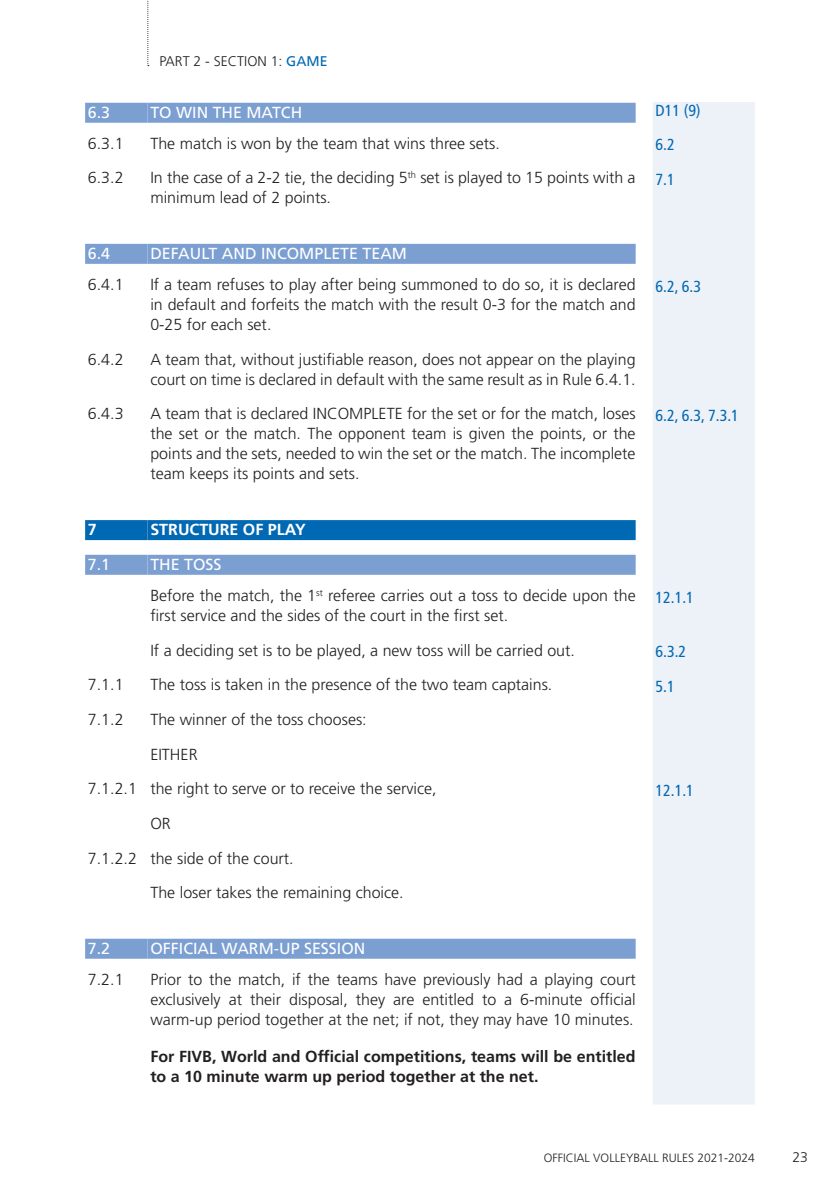
<style>
.page{position:relative;width:840px;height:1191px;background:#fff}
.page>*{position:absolute;margin:0;border:0;box-sizing:border-box;transform-origin:0 0}
.t1{font:300 16px/20px "Frutiger LT Std";color:#231f20}
.t2{font:700 16px/20px "Frutiger LT Std";color:#231f20}
.t3{font:16px "Frutiger LT Std";color:#fff}
.t4{font:condensed 16px "Frutiger LT Std";color:#0168b3}
.t5{font:700 16px "Frutiger";color:#fff}
.t6{font:300 14px "Frutiger LT Std";color:#231f20}
.t7{font:300 12px "Frutiger LT Std";color:#231f20}
.s1{font-weight:400;color:#0168b3}
.s2{font-weight:400;color:#fff}
</style>
<div class="page">
<svg style="left:147px;top:0;width:2px;height:66px"></svg>
<div style="left:653px;top:102px;width:101px;height:1002px;background:#edf1f8"></div>
<div style="left:85px;top:103px;width:62px;height:20px;background:#7c9fd2"></div>
<div style="left:147px;top:103px;width:488px;height:20px;background:#7c9fd2"></div>
<div style="left:85px;top:244px;width:62px;height:20px;background:#7c9fd2"></div>
<div style="left:147px;top:244px;width:488px;height:20px;background:#7c9fd2"></div>
<div style="left:85px;top:520px;width:62px;height:20px;background:#0168b3"></div>
<div style="left:147px;top:520px;width:488px;height:20px;background:#0168b3"></div>
<div style="left:85px;top:555px;width:62px;height:20px;background:#7c9fd2"></div>
<div style="left:147px;top:555px;width:488px;height:20px;background:#7c9fd2"></div>
<div style="left:85px;top:938px;width:62px;height:20px;background:#7c9fd2"></div>
<div style="left:147px;top:938px;width:488px;height:20px;background:#7c9fd2"></div>
<p class="t6" style="left:159px;top:53px;width:169px">PART 2 - SECTION 1: <span class="s1">GAME</span></p>
<p class="t3" style="left:88px;top:103px;width:24px">6.3</p>
<p class="t3" style="left:150px;top:103px;width:153px">TO WIN THE MATCH</p>
<p class="t4" style="left:655px;top:101px;width:46px">D11 (9)</p>
<p class="t1" style="left:88px;top:133px;width:37px">6.3.1</p>
<p class="t1" style="left:150px;top:133px;width:351px">The match is won by the team that wins three sets.</p>
<p class="t4" style="left:655px;top:136px;width:21px">6.2</p>
<p class="t1" style="left:88px;top:168px;width:37px">6.3.2</p>
<p class="t1" style="left:150px;top:168px;width:486px">In the case of a 2-2 tie, the deciding 5<sup>th</sup> set is played to 15 points with a minimum lead of 2 points.</p>
<p class="t4" style="left:655px;top:170px;width:21px">7.1</p>
<p class="t3" style="left:88px;top:244px;width:24px">6.4</p>
<p class="t3" style="left:150px;top:244px;width:258px">DEFAULT AND INCOMPLETE TEAM</p>
<p class="t1" style="left:88px;top:274px;width:37px">6.4.1</p>
<p class="t1" style="left:150px;top:274px;width:486px;text-align:justify">If a team refuses to play after being summoned to do so, it is declared in default and forfeits the match with the result 0-3 for the match and 0-25 for each set.</p>
<p class="t4" style="left:655px;top:277px;width:47px">6.2, 6.3</p>
<p class="t1" style="left:88px;top:349px;width:37px">6.4.2</p>
<p class="t1" style="left:150px;top:349px;width:486px">A team that, without justifiable reason, does not appear on the playing court on time is declared in default with the same result as in Rule 6.4.1.</p>
<p class="t1" style="left:88px;top:404px;width:37px">6.4.3</p>
<p class="t1" style="left:150px;top:404px;width:486px;text-align:justify">A team that is declared INCOMPLETE for the set or for the match, loses the set or the match. The opponent team is given the points, or the points and the sets, needed to win the set or the match. The incomplete team keeps its points and sets.</p>
<p class="t4" style="left:655px;top:406px;width:85px">6.2, 6.3, 7.3.1</p>
<p class="t5" style="left:88px;top:520px;width:10px">7</p>
<p class="t5" style="left:150px;top:520px;width:157px">STRUCTURE OF PLAY</p>
<p class="t3" style="left:88px;top:555px;width:24px">7.1</p>
<p class="t1" style="left:150px;top:549px;width:486px;line-height:30.6px"><span class="s2">THE TOSS<br></span>Before the match, the 1<sup>st</sup> referee carries out a toss to decide upon the</p>
<p class="t1" style="left:150px;top:605px;width:359px">first service and the sides of the court in the first set.</p>
<p class="t4" style="left:655px;top:587px;width:40px">12.1.1</p>
<p class="t1" style="left:150px;top:640px;width:426px">If a deciding set is to be played, a new toss will be carried out.</p>
<p class="t4" style="left:655px;top:642px;width:32px">6.3.2</p>
<p class="t1" style="left:88px;top:675px;width:37px">7.1.1</p>
<p class="t1" style="left:150px;top:675px;width:403px">The toss is taken in the presence of the two team captains.</p>
<p class="t4" style="left:655px;top:677px;width:21px">5.1</p>
<p class="t1" style="left:88px;top:709px;width:37px">7.1.2</p>
<p class="t1" style="left:150px;top:709px;width:218px">The winner of the toss chooses:</p>
<p class="t1" style="left:150px;top:744px;width:49px">EITHER</p>
<p class="t1" style="left:88px;top:779px;width:350px">7.1.2.1 the right to serve or to receive the service,</p>
<p class="t4" style="left:655px;top:781px;width:40px">12.1.1</p>
<p class="t1" style="left:150px;top:813px;width:22px">OR</p>
<p class="t1" style="left:88px;top:848px;width:207px">7.1.2.2 the side of the court.</p>
<p class="t1" style="left:150px;top:883px;width:255px">The loser takes the remaining choice.</p>
<p class="t3" style="left:88px;top:939px;width:24px">7.2</p>
<p class="t3" style="left:150px;top:939px;width:216px">OFFICIAL WARM-UP SESSION</p>
<p class="t1" style="left:88px;top:969px;width:37px">7.2.1</p>
<p class="t1" style="left:150px;top:969px;width:486px;text-align:justify">Prior to the match, if the teams have previously had a playing court exclusively at their disposal, they are entitled to a 6-minute official warm-up period together at the net; if not, they may have 10 minutes.</p>
<p class="t2" style="left:150px;top:1046px;width:486px">For FIVB, World and Official competitions, teams will be entitled to a 10 minute warm up period together at the net.</p>
<p class="t7" style="left:543px;top:1151px;width:212px">OFFICIAL VOLLEYBALL RULES 2021-2024</p>
<p class="t6" style="left:792px;top:1149px;width:17px">23</p>
</div>
